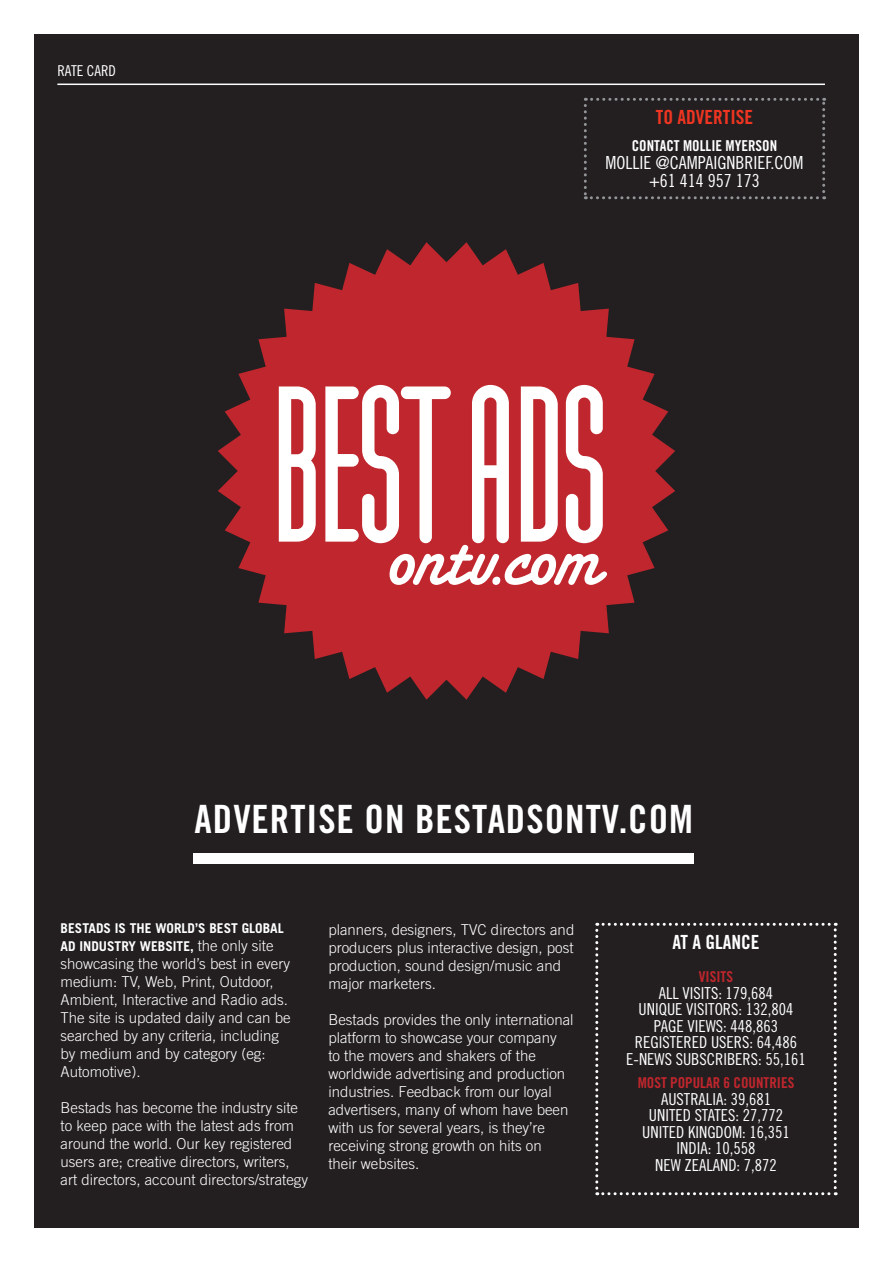
<style>
.page{position:relative;width:893px;height:1263px;background:#fff}
.page>*{position:absolute;margin:0;border:0;box-sizing:border-box;transform-origin:0 0}
.t1{font:39px "Trade Gothic Bold Cond Twenty";letter-spacing:.025em;color:#fff}
.t2{font:19.5px "Trade Gothic Bold Cond Twenty";color:#ef3522}
.t3{font:19.5px "Trade Gothic Bold Cond Twenty";color:#fff}
.t4{font:18px "Trade Gothic Cond Eighteen";color:#fff}
.t5{font:16.5px/16.5px "Trade Gothic Cond Eighteen";color:#fff;text-align:center}
.t6{font:300 15px/18px "Trade Gothic";color:#fff}
.t7{font:15px "Trade Gothic Bold Cond Twenty";color:#c0262d}
.t8{font:15px "Trade Gothic Bold Cond Twenty";color:#fff}
.t9{font:15px "Trade Gothic Cond Eighteen";color:#fff}
.t10{font:700 13.5px/18px "Trade Gothic";color:#fff}
.s1{font-weight:300;font-size:15px}
</style>
<div class="page">
<div style="left:34px;top:35px;width:825px;height:1193px;background:#231f20"></div>
<svg style="left:595px;top:923px;width:242px;height:272px"></svg>
<hr style="left:57px;top:84px;width:768px;height:1px;background:#fff">
<div style="left:193px;top:853px;width:500px;height:11px;background:#fff"></div>
<svg style="left:218px;top:242px;width:457px;height:458px;fill:#c0262d"></svg>
<svg style="left:279px;top:386px;width:37px;height:156px;background:#ecc0c2"></svg>
<svg style="left:325px;top:385px;width:282px;height:200px;background:#da8084"></svg>
<svg style="left:584px;top:98px;width:241px;height:101px"></svg>
<p class="t9" style="left:57px;top:61px;width:60px">RATE CARD</p>
<p class="t2" style="left:656px;top:105px;width:99px">TO ADVERTISE</p>
<p class="t8" style="left:632px;top:136px;width:147px">CONTACT MOLLIE MYERSON</p>
<p class="t4" style="left:605px;top:152px;width:200px">MOLLIE @CAMPAIGNBRIEF.COM</p>
<p class="t4" style="left:649px;top:170px;width:112px">+61 414 957 173</p>
<p class="t1" style="left:195px;top:796px;width:500px">ADVERTISE ON BESTADSONTV.COM</p>
<p class="t10" style="left:61px;top:919px;width:225px">BESTADS IS THE WORLD’S BEST GLOBAL<br>AD INDUSTRY WEBSITE, <span class="s1">the only site</span></p>
<p class="t6" style="left:61px;top:955px;width:232px">showcasing the world’s best in every medium: TV, Web, Print, Outdoor,<br>Ambient, Interactive and Radio ads.<br>The site is updated daily and can be searched by any criteria, including by medium and by category (eg:<br>Automotive).</p>
<p class="t6" style="left:61px;top:1099px;width:249px">Bestads has become the industry site to keep pace with the latest ads from around the world. Our key registered users are; creative directors, writers, art directors, account directors/strategy</p>
<p class="t6" style="left:328px;top:920px;width:247px">planners, designers, TVC directors and producers plus interactive design, post production, sound design/music and major marketers.</p>
<p class="t6" style="left:328px;top:1010px;width:247px">Bestads provides the only international platform to showcase your company<br>to the movers and shakers of the worldwide advertising and production industries. Feedback from our loyal advertisers, many of whom have been with us for several years, is they’re receiving strong growth on hits on their websites.</p>
<p class="t3" style="left:672px;top:930px;width:88px">AT A GLANCE</p>
<p class="t7" style="left:699px;top:968px;width:36px">VISITS</p>
<p class="t5" style="left:639px;top:984px;width:156px">ALL VISITS: 179,684<br>UNIQUE VISITORS: 132,804</p>
<p class="t5" style="left:654px;top:1017px;width:126px">PAGE VIEWS: 448,863</p>
<p class="t5" style="left:635px;top:1034px;width:164px">REGISTERED USERS: 64,486</p>
<p class="t5" style="left:626px;top:1050px;width:181px">E-NEWS SUBSCRIBERS: 55,161</p>
<p class="t7" style="left:638px;top:1074px;width:158px">MOST POPULAR 6 COUNTRIES</p>
<p class="t5" style="left:649px;top:1090px;width:136px">AUSTRALIA: 39,681<br>UNITED STATES: 27,772</p>
<p class="t5" style="left:642px;top:1123px;width:149px">UNITED KINGDOM: 16,351</p>
<p class="t5" style="left:677px;top:1140px;width:80px">INDIA: 10,558</p>
<p class="t5" style="left:655px;top:1156px;width:123px">NEW ZEALAND: 7,872</p>
</div>
